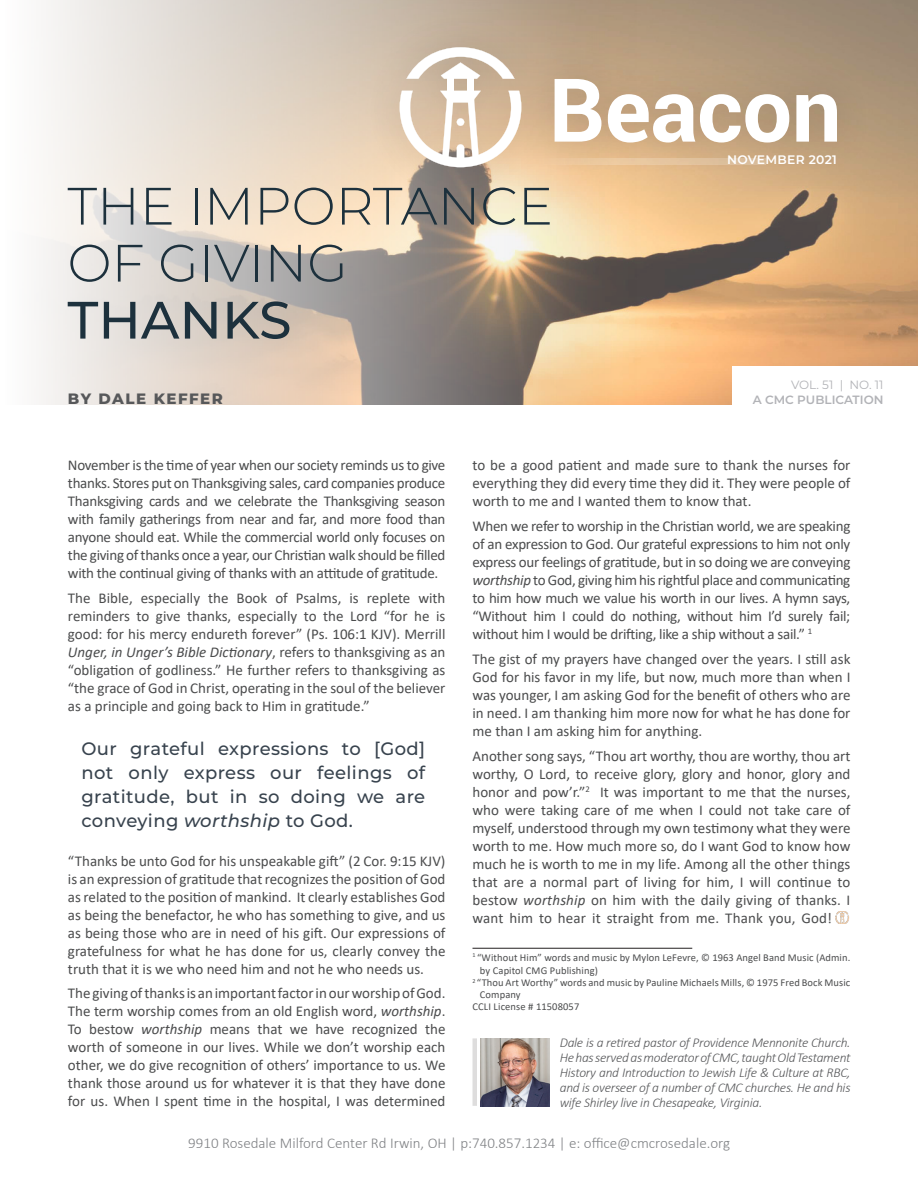
<style>
.page{position:relative;width:918px;height:1188px;background:#fff}
.page>*{position:absolute;margin:0;border:0;box-sizing:border-box;transform-origin:0 0}
.Feature_Title-Header{font:300 52.5px "Montserrat";color:#1d313d}
.Feature_Title-Header-2{font:500 52.5px "Montserrat";color:#1d313d}
.Pull_Quotes_Inserts{font:500 18px/24px "Montserrat";letter-spacing:.02em;color:#38434e;text-align:justify}
.Body{font:15px/18px "Calibri";color:#4b4c4d;text-align:justify}
.Body-2{font:300 15px "Calibri";color:#808285}
.By__Name_Secondary{font:800 15px "Montserrat";letter-spacing:.1em;color:#57585a}
.Bio{font:italic 300 13.5px/15px "Calibri";letter-spacing:-.02em;color:#57585a;text-align:justify}
.Month_Year-cover{font:600 12.3px "Montserrat";letter-spacing:.025em;color:#fff}
.Volume_Number{font:600 12px "Montserrat";color:#b2b3b7}
.Volume_Number-2{font:12px "Montserrat";color:#b2b3b7}
.Body-3{font:10.5px/13.5px "Calibri";letter-spacing:.01em;color:#4b4c4d}
.s1{font-style:italic}
</style>
<div class="page">
<img style="left:637px;top:0;width:281px;height:405px">
<svg style="left:39px;top:0;width:598px;height:405px;background:#d3c7ba"></svg>
<div style="left:364px;top:12px;width:509px;height:191px;background:#231f20;opacity:.2"></div>
<svg style="left:400px;top:47px;width:121px;height:120px"></svg>
<svg style="left:555px;top:79px;width:46px;height:63px"></svg>
<svg style="left:608px;top:94px;width:181px;height:49px"></svg>
<svg style="left:796px;top:94px;width:41px;height:48px"></svg>
<div style="left:732px;top:367px;width:186px;height:51px;background:#fff"></div>
<svg style="left:526px;top:158px;width:240px;height:6px"></svg>
<div style="left:472px;top:1038px;width:5px;height:68px;background:#dedddd"></div>
<img style="left:481px;top:1039px;width:68px;height:68px">
<img style="left:835px;top:911px;width:14px;height:13px">
<hr style="left:472px;top:948px;width:220px;height:1px;background:#231f20">
<p class="Feature_Title-Header" style="left:68px;top:170px;width:487px">THE IMPORTANCE</p>
<p class="Feature_Title-Header" style="left:68px;top:227px;width:282px">OF GIVING</p>
<p class="Feature_Title-Header-2" style="left:68px;top:283px;width:226px">THANKS</p>
<p class="By__Name_Secondary" style="left:68px;top:388px;width:156px">BY DALE KEFFER</p>
<p class="Month_Year-cover" style="left:727px;top:151px;width:111px">NOVEMBER 2021</p>
<p class="Volume_Number-2" style="left:791px;top:377px;width:94px">VOL. 51 | NO. 11</p>
<p class="Volume_Number" style="left:753px;top:391px;width:132px">A CMC PUBLICATION</p>
<p class="Body" style="left:68px;top:456px;width:379px">November is the time of year when our society reminds us to give thanks. Stores put on Thanksgiving sales, card companies produce Thanksgiving cards and we celebrate the Thanksgiving season with family gatherings from near and far, and more food than anyone should eat. While the commercial world only focuses on the giving of thanks once a year, our Christian walk should be filled with the continual giving of thanks with an attitude of gratitude.</p>
<p class="Body" style="left:68px;top:589px;width:379px">The Bible, especially the Book of Psalms, is replete with reminders to give thanks, especially to the Lord “for he is good: for his mercy endureth forever” (Ps. 106:1 KJV). Merrill <span class="s1">Unger, in Unger’s Bible Dictionary</span>, refers to thanksgiving as an “obligation of godliness.” He further refers to thanksgiving as “the grace of God in Christ, operating in the soul of the believer as a principle and going back to Him in gratitude.”</p>
<p class="Pull_Quotes_Inserts" style="left:81px;top:736px;width:345px">Our grateful expressions to [God] not only express our feelings of gratitude, but in so doing we are conveying <span class="s1">worthship</span> to God.</p>
<p class="Body" style="left:68px;top:851px;width:379px">“Thanks be unto God for his unspeakable gift” (2 Cor. 9:15 KJV) is an expression of gratitude that recognizes the position of God as related to the position of mankind. It clearly establishes God as being the benefactor, he who has something to give, and us as being those who are in need of his gift. Our expressions of gratefulness for what he has done for us, clearly convey the truth that it is we who need him and not he who needs us.</p>
<p class="Body" style="left:68px;top:984px;width:379px">The giving of thanks is an important factor in our worship of God.<br>The term worship comes from an old English word, <span class="s1">worthship</span>.<br>To bestow <span class="s1">worthship</span> means that we have recognized the worth of someone in our lives. While we don’t worship each other, we do give recognition of others’ importance to us. We thank those around us for whatever it is that they have done for us. When I spent time in the hospital, I was determined</p>
<p class="Body" style="left:472px;top:456px;width:379px">to be a good patient and made sure to thank the nurses for everything they did every time they did it. They were people of worth to me and I wanted them to know that.</p>
<p class="Body" style="left:472px;top:517px;width:379px">When we refer to worship in the Christian world, we are speaking of an expression to God. Our grateful expressions to him not only express our feelings of gratitude, but in so doing we are conveying <span class="s1">worthship</span> to God, giving him his rightful place and communicating to him how much we value his worth in our lives. A hymn says, “Without him I could do nothing, without him I’d surely fail; without him I would be drifting, like a ship without a sail.” <sup>1</sup></p>
<p class="Body" style="left:472px;top:649px;width:380px">The gist of my prayers have changed over the years. I still ask God for his favor in my life, but now, much more than when I was younger, I am asking God for the benefit of others who are in need. I am thanking him more now for what he has done for me than I am asking him for anything.</p>
<p class="Body" style="left:472px;top:746px;width:380px">Another song says, “Thou art worthy, thou are worthy, thou art worthy, O Lord, to receive glory, glory and honor, glory and honor and pow’r.”<sup>2</sup> It was important to me that the nurses, who were taking care of me when I could not take care of myself, understood through my own testimony what they were worth to me. How much more so, do I want God to know how much he is worth to me in my life. Among all the other things that are a normal part of living for him, I will continue to bestow <span class="s1">worthship</span> on him with the daily giving of thanks. I want him to hear it straight from me. Thank you, God!</p>
<p class="Body-3" style="left:480px;top:950px;width:372px;text-indent:-7px"><sup>1</sup> “Without Him” words and music by Mylon LeFevre, © 1963 Angel Band Music (Admin. by Capitol CMG Publishing)</p>
<p class="Body-3" style="left:480px;top:977px;width:372px;line-height:12px;text-indent:-7px"><sup>2</sup> “Thou Art Worthy” words and music by Pauline Michaels Mills, © 1975 Fred Bock Music<br>Company</p>
<p class="Body-3" style="left:472px;top:1000px;width:108px">CCLI License # 11508057</p>
<p class="Bio" style="left:560px;top:1034px;width:292px">Dale is a retired pastor of Providence Mennonite Church.<br>He has served as moderator of CMC, taught Old Testament History and Introduction to Jewish Life &amp; Culture at RBC, and is overseer of a number of CMC churches. He and his wife Shirley live in Chesapeake, Virginia.</p>
<p class="Body-2" style="left:188px;top:1134px;width:543px">9910 Rosedale Milford Center Rd Irwin, OH | p:740.857.1234 | e: office@cmcrosedale.org</p>
</div>
